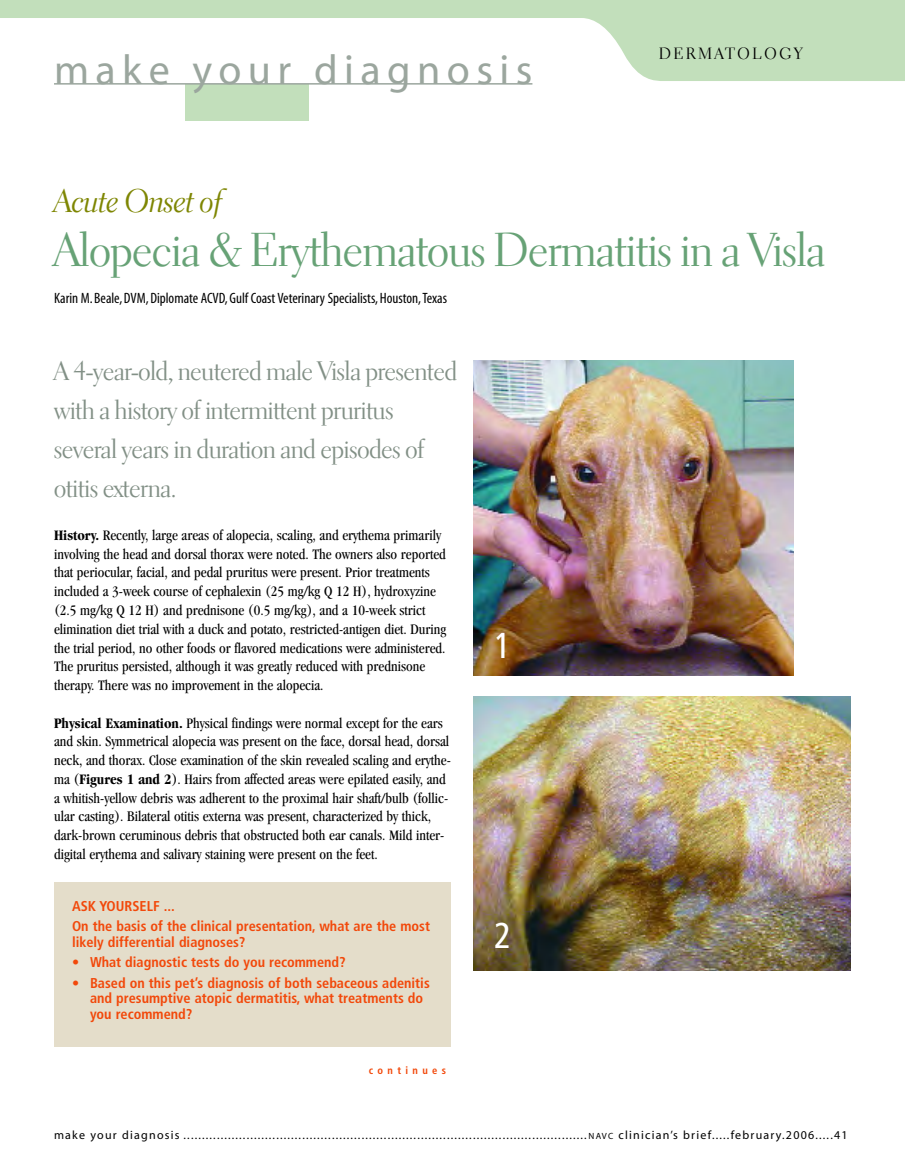
<style>
.page{position:relative;width:905px;height:1175px;background:#fff}
.page>*{position:absolute;margin:0;border:0;box-sizing:border-box;transform-origin:0 0}
.t1{font:48px "Electra LH Display";color:#67a276}
.t2{font:42px "Myriad";letter-spacing:.155em;color:#9ba69e}
.t3{font:condensed 36px "Frutiger";color:#fff}
.t4{font:33px "Electra LH Cursive Display";color:#7e8603}
.t5{font:27px/39px "Electra LH Display";color:#829086}
.t6{font:16.5px "Electra LH Display";letter-spacing:.175em;color:#000}
.t7{font:condensed 15px/18.8px "Garamond";color:#000}
.t8{font:condensed 15px "Myriad";color:#000}
.t9{font:700 condensed 14.25px/15.8px "Frutiger";color:#f2480a}
.t10{font:12px "Myriad";letter-spacing:.1em;color:#000}
.t11{font:700 condensed 10.5px "Frutiger";letter-spacing:.415em;color:#f2480a}
.s1{font-weight:700}
.s2{font-size:9px}
</style>
<div class="page">
<svg style="left:0;top:0;width:904px;height:81px"></svg>
<div style="left:185px;top:84px;width:123px;height:36px;background:#c2dfbb"></div>
<hr style="left:54px;top:83px;width:478px;height:2px;background:#9ba69e">
<div style="left:54px;top:882px;width:396px;height:165px;background:#e4ddca"></div>
<img style="left:474px;top:360px;width:320px;height:315px">
<img style="left:474px;top:696px;width:376px;height:274px">
<h2 class="t2" style="left:54px;top:54px;width:480px">make your diagnosis</h2>
<p class="t6" style="left:659px;top:47px;width:144px">DERMATOLOGY</p>
<h3 class="t4" style="left:54px;top:188px;width:169px">Acute Onset of</h3>
<h1 class="t1" style="left:54px;top:231px;width:772px">Alopecia &amp; Erythematous Dermatitis in a Visla</h1>
<p class="t8" style="left:54px;top:293px;width:394px">Karin M.Beale, DVM, Diplomate ACVD, Gulf Coast Veterinary Specialists, Houston,Texas</p>
<h3 class="t5" style="left:54px;top:354px;width:404px">A 4-year-old, neutered male Visla presented with a history of intermittent pruritus several years in duration and episodes of otitis externa.</h3>
<p class="t7" style="left:54px;top:527px;width:394px"><span class="s1">History.</span> Recently, large areas of alopecia, scaling, and erythema primarily involving the head and dorsal thorax were noted. The owners also reported that periocular, facial, and pedal pruritus were present. Prior treatments included a 3-week course of cephalexin (25 mg/kg Q 12 H), hydroxyzine (2.5 mg/kg Q 12 H) and prednisone (0.5 mg/kg), and a 10-week strict elimination diet trial with a duck and potato, restricted-antigen diet. During the trial period, no other foods or flavored medications were administered.<br>The pruritus persisted, although it was greatly reduced with prednisone therapy. There was no improvement in the alopecia.</p>
<p class="t7" style="left:54px;top:714px;width:398px"><span class="s1">Physical Examination.</span> Physical findings were normal except for the ears and skin. Symmetrical alopecia was present on the face, dorsal head, dorsal neck, and thorax. Close examination of the skin revealed scaling and erythe&shy;ma (<span class="s1">Figures 1 and 2</span>). Hairs from affected areas were epilated easily, and a whitish-yellow debris was adherent to the proximal hair shaft/bulb (follic&shy;ular casting). Bilateral otitis externa was present, characterized by thick, dark-brown ceruminous debris that obstructed both ear canals. Mild inter&shy;digital erythema and salivary staining were present on the feet.</p>
<p class="t9" style="left:72px;top:897px;width:359px;line-height:20.2px">ASK YOURSELF ...<br>On the basis of the clinical presentation, what are the most</p>
<p class="t9" style="left:72px;top:935px;width:175px">likely differential diagnoses?</p>
<p class="t9" style="left:72px;top:955px;width:275px">• What diagnostic tests do you recommend?</p>
<p class="t9" style="left:90px;top:976px;width:341px;text-indent:-18px">• Based on this pet’s diagnosis of both sebaceous adenitis and presumptive atopic dermatitis, what treatments do you recommend?</p>
<p class="t11" style="left:369px;top:1066px;width:79px">continues</p>
<h3 class="t3" style="left:494px;top:631px;width:19px">1</h3>
<h3 class="t3" style="left:494px;top:921px;width:19px">2</h3>
<p class="t10" style="left:54px;top:1129px;width:795px">make your diagnosis .............................................................................................................<span class="s2">NAVC</span> clinician’s brief.....february.2006.....41</p>
</div>
